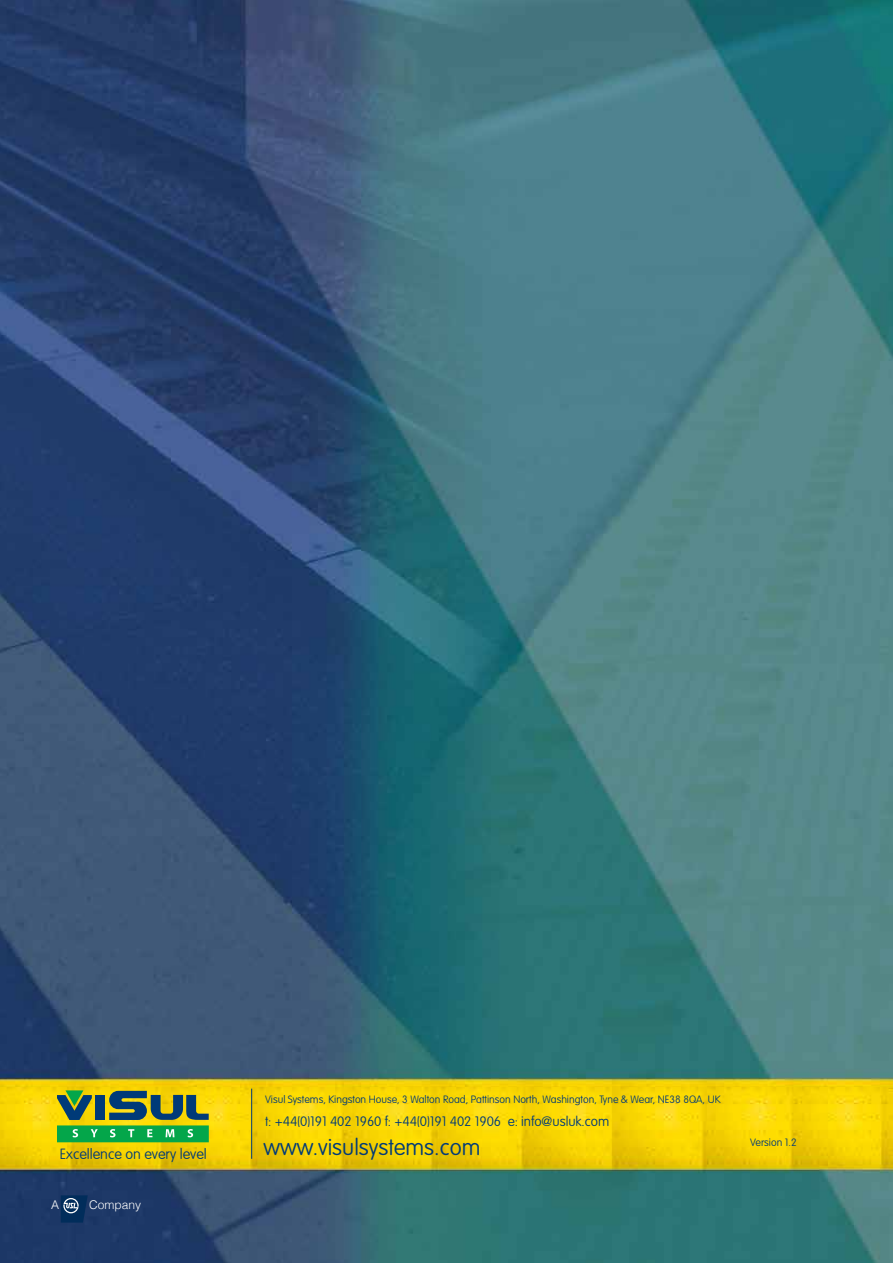
<style>
.page{position:relative;width:893px;height:1263px;background:#fff}
.page>*{position:absolute;margin:0;border:0;box-sizing:border-box;transform-origin:0 0}
.t1{font:100 22.5px "VAG Rounded LT";color:#003a78}
.t2{font:100 14.4px "VAG Rounded";color:#003a78}
.t3{font:100 13.5px "VAG Rounded LT";color:#003a78}
.t4{font:300 12px "Helvetica";color:#fff}
.t5{font:100 10.5px "VAG Rounded LT";color:#003a78}
</style>
<div class="page">
<img style="left:0;top:0;width:893px;height:1263px">
<svg style="left:61px;top:1195px;width:27px;height:27px"></svg>
<hr style="left:251px;top:1089px;width:1px;height:70px;background:#003a78">
<svg style="left:57px;top:1090px;width:152px;height:52px;background:#619943"></svg>
<h2 class="t2" style="left:60px;top:1145px;width:148px">Excellence on every level</h2>
<p class="t4" style="left:51px;top:1200px;width:10px">A</p>
<p class="t4" style="left:89px;top:1200px;width:54px">Company</p>
<p class="t5" style="left:265px;top:1093px;width:457px">Visul Systems, Kingston House, 3 Walton Road, Pattinson North, Washington, Tyne &amp; Wear, NE38 8QA, UK</p>
<p class="t3" style="left:265px;top:1113px;width:346px">t: +44(0)191 402 1960 f: +44(0)191 402 1906 e: info@usluk.com</p>
<h1 class="t1" style="left:264px;top:1134px;width:218px">www.visulsystems.com</h1>
<p class="t5" style="left:750px;top:1137px;width:48px">Version 1.2</p>
</div>
